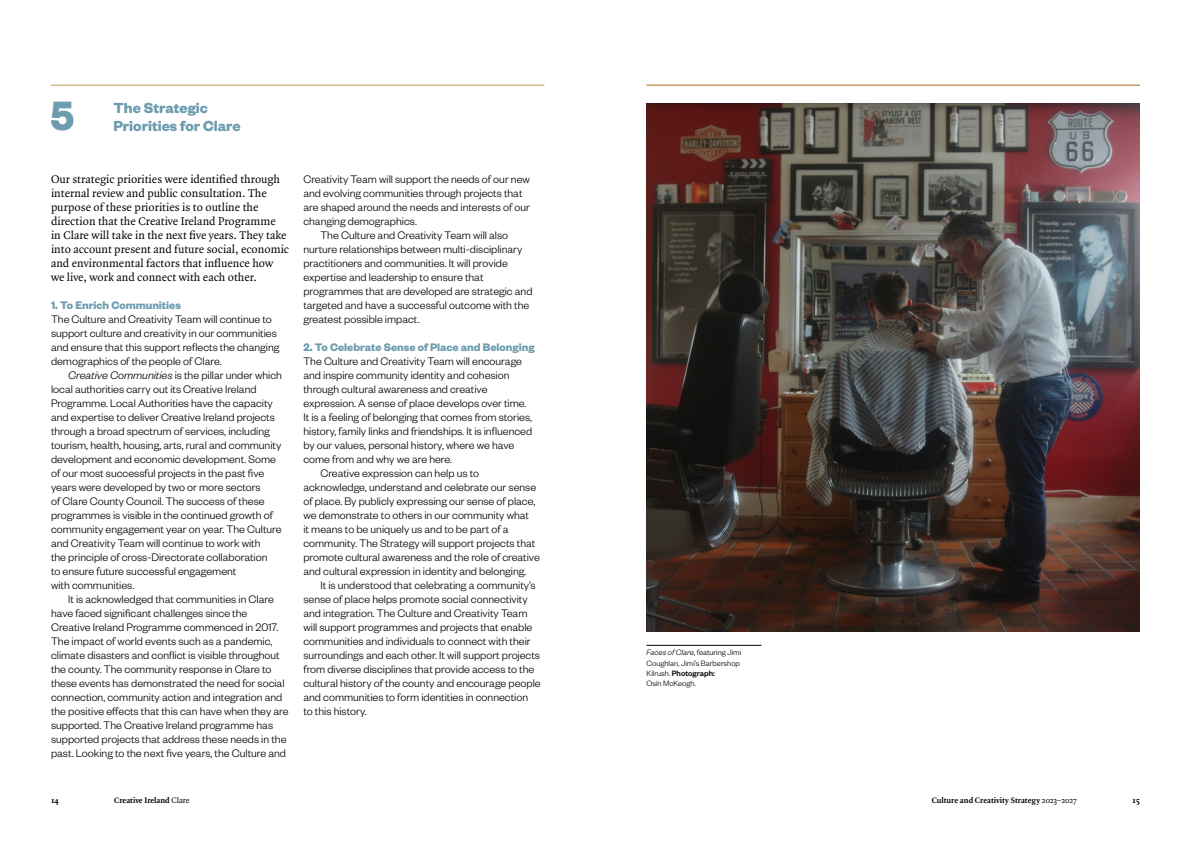
<style>
.page{position:relative;width:1191px;height:842px;background:#fff}
.page>*{position:absolute;margin:0;border:0;box-sizing:border-box;transform-origin:0 0}
.Chapter_Number{font:700 45px "Founders Grotesk";color:#6d9caf}
.Section_Title{font:700 16px "Founders Grotesk";color:#6d9caf}
.Body_Copy_Indent{font:300 12px/14px "Founders Grotesk";color:#000}
.Body_Copy_No_Indent{font:300 12px/14px "Founders Grotesk";color:#000}
.Intro_Paragraph{font:12px/14px "Quadraat OT";color:#000}
.Subheading_Level_1{font:700 12px "Founders Grotesk";color:#6d9caf}
.t1{font:300 8.5px/10.2px "Founders Grotesk";color:#000}
.t2{font:700 8.5px "Quadraat OT";color:#000}
.s1{font-style:italic}
.s2{font-weight:500}
.s3{font-weight:400}
</style>
<div class="page">
<hr style="left:646px;top:85px;width:494px;height:1px;background:#c09a5d">
<hr style="left:51px;top:85px;width:493px;height:1px;background:#c09a5d">
<img style="left:646px;top:103px;width:494px;height:528px">
<hr style="left:646px;top:645px;width:115px;height:1px;background:#000">
<p class="Chapter_Number" style="left:50px;top:87px;width:25px">5</p>
<p class="Section_Title" style="left:113px;top:98px;width:96px">The Strategic</p>
<p class="Section_Title" style="left:113px;top:116px;width:129px">Priorities for Clare</p>
<p class="Intro_Paragraph" style="left:51px;top:172px;width:240px">Our strategic priorities were identified through internal review and public consultation. The purpose of these priorities is to outline the direction that the Creative Ireland Programme<br>in Clare will take in the next five years. They take into account present and future social, economic and environmental factors that influence how we live, work and connect with each other.</p>
<p class="Subheading_Level_1" style="left:51px;top:298px;width:131px">1. To Enrich Communities</p>
<p class="Body_Copy_No_Indent" style="left:51px;top:312px;width:230px">The Culture and Creativity Team will continue to support culture and creativity in our communities and ensure that this support reflects the changing demographics of the people of Clare.</p>
<p class="Body_Copy_Indent" style="left:51px;top:368px;width:232px;text-indent:17px"><span class="s1">Creative Communities</span> is the pillar under which local authorities carry out its Creative Ireland Programme. Local Authorities have the capacity and expertise to deliver Creative Ireland projects through a broad spectrum of services, including tourism, health, housing, arts, rural and community development and economic development. Some of our most successful projects in the past five years were developed by two or more sectors<br>of Clare County Council. The success of these programmes is visible in the continued growth of community engagement year on year. The Culture and Creativity Team will continue to work with<br>the principle of cross-Directorate collaboration<br>to ensure future successful engagement<br>with communities.</p>
<p class="Body_Copy_Indent" style="left:51px;top:592px;width:239px;text-indent:17px">It is acknowledged that communities in Clare have faced significant challenges since the Creative Ireland Programme commenced in 2017.<br>The impact of world events such as a pandemic, climate disasters and conflict is visible throughout the county. The community response in Clare to these events has demonstrated the need for social connection, community action and integration and the positive effects that this can have when they are supported. The Creative Ireland programme has supported projects that address these needs in the past. Looking to the next five years, the Culture and</p>
<p class="Body_Copy_Indent" style="left:303px;top:172px;width:228px">Creativity Team will support the needs of our new and evolving communities through projects that are shaped around the needs and interests of our changing demographics.</p>
<p class="Body_Copy_Indent" style="left:303px;top:228px;width:231px;text-indent:17px">The Culture and Creativity Team will also nurture relationships between multi-disciplinary practitioners and communities. It will provide expertise and leadership to ensure that programmes that are developed are strategic and targeted and have a successful outcome with the greatest possible impact.</p>
<p class="Subheading_Level_1" style="left:303px;top:340px;width:233px">2. To Celebrate Sense of Place and Belonging</p>
<p class="Body_Copy_No_Indent" style="left:303px;top:354px;width:230px">The Culture and Creativity Team will encourage and inspire community identity and cohesion through cultural awareness and creative expression. A sense of place develops over time.<br>It is a feeling of belonging that comes from stories, history, family links and friendships. It is influenced by our values, personal history, where we have come from and why we are here.</p>
<p class="Body_Copy_Indent" style="left:303px;top:466px;width:238px;text-indent:17px">Creative expression can help us to acknowledge, understand and celebrate our sense of place. By publicly expressing our sense of place, we demonstrate to others in our community what<br>it means to be uniquely us and to be part of a community. The Strategy will support projects that promote cultural awareness and the role of creative and cultural expression in identity and belonging.</p>
<p class="Body_Copy_Indent" style="left:303px;top:578px;width:239px;text-indent:17px">It is understood that celebrating a community’s sense of place helps promote social connectivity and integration. The Culture and Creativity Team will support programmes and projects that enable communities and individuals to connect with their surroundings and each other. It will support projects from diverse disciplines that provide access to the cultural history of the county and encourage people and communities to form identities in connection<br>to this history.</p>
<p class="t1" style="left:646px;top:647px;width:96px"><span class="s1">Faces of Clare</span>, featuring Jimi<br>Coughlan, Jimi’s Barbershop<br>Kilrush. <span class="s2">Photograph:<br></span>Osín McKeogh.</p>
<p class="t2" style="left:51px;top:794px;width:9px">14</p>
<p class="t2" style="left:114px;top:794px;width:77px">Creative Ireland <span class="s3">Clare</span></p>
<p class="t2" style="left:931px;top:794px;width:146px">Culture and Creativity Strategy <span class="s3">2023–2027</span></p>
<p class="t2" style="left:1132px;top:794px;width:9px">15</p>
</div>
